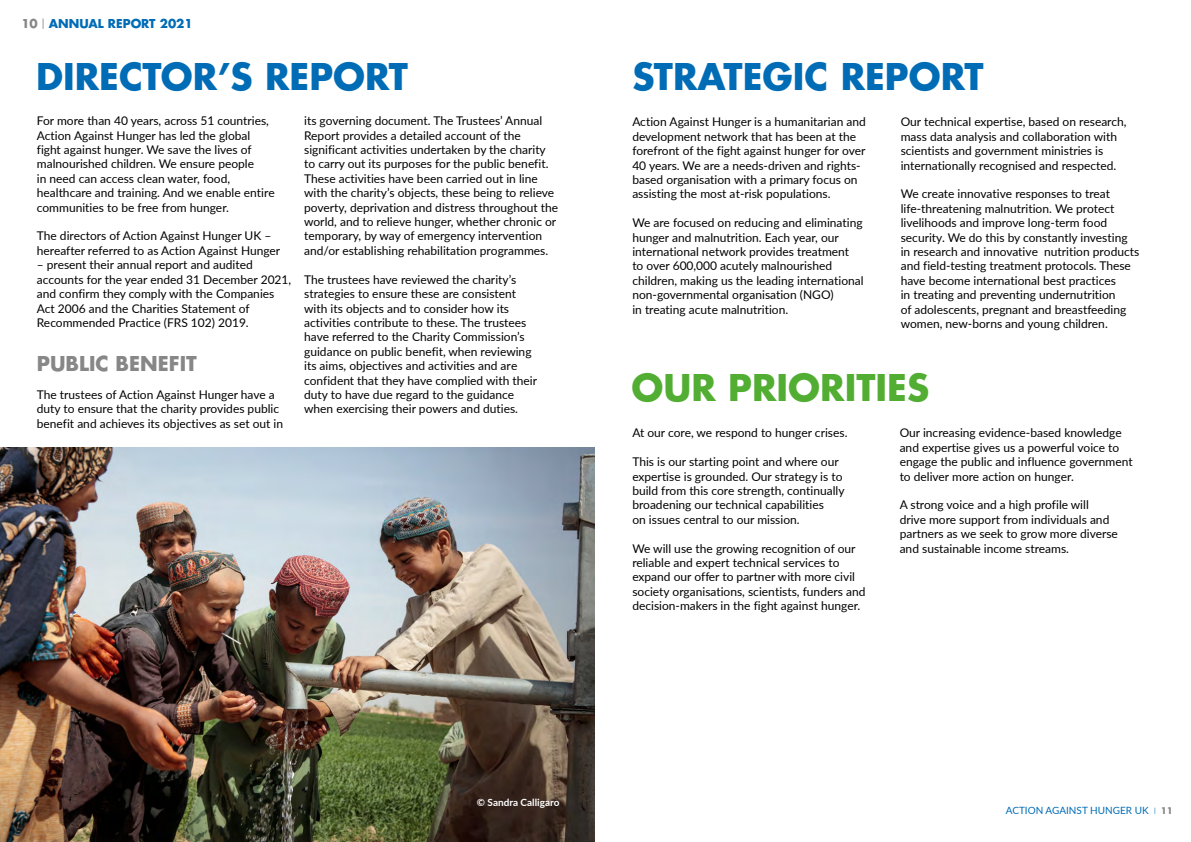
<style>
.page{position:relative;width:1191px;height:842px;background:#fff}
.page>*{position:absolute;margin:0;border:0;box-sizing:border-box;transform-origin:0 0}
.ToC_main_item{font:700 36px "Futura LT Pro";color:#006cb6}
.Body_Copy_Lato_12pt{font:700 36px "Futura LT Pro";color:#52ae32}
.Body_copy_Lato_12pt{font:700 20px "Futura LT Pro";color:#878787}
.Body_copy_Lato_12pt-2{font:12px/14.4px "Lato";color:#000}
.Body_Copy_Lato_12pt-2{font:12px/14.4px "Lato";color:#000}
.Priorities_list{font:12px/14.4px "Lato";color:#000}
.t1{font:700 12px "Futura LT Pro";color:#006cb6}
.t2{font:10px "Lato";color:#006cb6}
.t3{font:700 10px "Lato";color:#fff}
.s1{color:#878787}
.s2{font-family:"Lato";font-weight:400;font-size:11px;color:#878787}
.s3{font-weight:300;font-size:9px}
.s4{font-family:"Futura LT Pro";font-weight:700;font-size:9px;color:#878787}
</style>
<div class="page">
<img style="left:0;top:448px;width:594px;height:394px">
<p class="t1" style="left:21px;top:15px;width:173px"><span class="s1">10</span> <span class="s2">|</span> ANNUAL REPORT 2021</p>
<p class="ToC_main_item" style="left:36px;top:48px;width:373px">DIRECTOR’S REPORT</p>
<p class="Body_copy_Lato_12pt-2" style="left:37px;top:113px;width:239px">For more than 40 years, across 51 countries, Action Against Hunger has led the global fight against hunger. We save the lives of malnourished children. We ensure people<br>in need can access clean water, food, healthcare and training. And we enable entire communities to be free from hunger.</p>
<p class="Body_copy_Lato_12pt-2" style="left:37px;top:228px;width:245px">The directors of Action Against Hunger UK – hereafter referred to as Action Against Hunger</p>
<p class="Body_copy_Lato_12pt-2" style="left:37px;top:257px;width:256px">– present their annual report and audited accounts for the year ended 31 December 2021, and confirm they comply with the Companies Act 2006 and the Charities Statement of Recommended Practice (FRS 102) 2019.</p>
<p class="Body_copy_Lato_12pt" style="left:37px;top:348px;width:161px">PUBLIC BENEFIT</p>
<p class="Body_copy_Lato_12pt-2" style="left:37px;top:387px;width:248px">The trustees of Action Against Hunger have a duty to ensure that the charity provides public benefit and achieves its objectives as set out in</p>
<p class="Body_copy_Lato_12pt-2" style="left:304px;top:113px;width:246px">its governing document. The Trustees’ Annual Report provides a detailed account of the significant activities undertaken by the charity to carry out its purposes for the public benefit.</p>
<p class="Body_copy_Lato_12pt-2" style="left:304px;top:171px;width:256px">These activities have been carried out in line with the charity’s objects, these being to relieve poverty, deprivation and distress throughout the world, and to relieve hunger, whether chronic or temporary, by way of emergency intervention and/or establishing rehabilitation programmes.</p>
<p class="Body_copy_Lato_12pt-2" style="left:304px;top:272px;width:234px">The trustees have reviewed the charity’s strategies to ensure these are consistent with its objects and to consider how its activities contribute to these. The trustees have referred to the Charity Commission’s guidance on public benefit, when reviewing its aims, objectives and activities and are confident that they have complied with their duty to have due regard to the guidance when exercising their powers and duties.</p>
<p class="ToC_main_item" style="left:632px;top:48px;width:353px">STRATEGIC REPORT</p>
<p class="Body_Copy_Lato_12pt-2" style="left:632px;top:114px;width:235px">Action Against Hunger is a humanitarian and development network that has been at the forefront of the fight against hunger for over 40 years. We are a needs-driven and rights&shy;based organisation with a primary focus on assisting the most at-risk populations.</p>
<p class="Body_Copy_Lato_12pt-2" style="left:632px;top:215px;width:233px">We are focused on reducing and eliminating hunger and malnutrition. Each year, our international network provides treatment<br>to over 600,000 acutely malnourished children, making us the leading international non-governmental organisation (NGO)<br>in treating acute malnutrition.</p>
<p class="Body_Copy_Lato_12pt-2" style="left:900px;top:114px;width:227px">Our technical expertise, based on research, mass data analysis and collaboration with scientists and government ministries is internationally recognised and respected.</p>
<p class="Body_Copy_Lato_12pt-2" style="left:900px;top:186px;width:240px">We create innovative responses to treat life-threatening malnutrition. We protect livelihoods and improve long-term food security. We do this by constantly investing in research and innovative nutrition products and field-testing treatment protocols. These have become international best practices<br>in treating and preventing undernutrition<br>of adolescents, pregnant and breastfeeding women, new-borns and young children.</p>
<p class="Body_Copy_Lato_12pt" style="left:631px;top:359px;width:299px">OUR PRIORITIES</p>
<p class="Priorities_list" style="left:632px;top:425px;width:217px">At our core, we respond to hunger crises.</p>
<p class="Priorities_list" style="left:632px;top:454px;width:214px">This is our starting point and where our expertise is grounded. Our strategy is to build from this core strength, continually broadening our technical capabilities<br>on issues central to our mission.</p>
<p class="Priorities_list" style="left:632px;top:541px;width:235px">We will use the growing recognition of our reliable and expert technical services to expand our offer to partner with more civil society organisations, scientists, funders and decision-makers in the fight against hunger.</p>
<p class="Priorities_list" style="left:899px;top:425px;width:234px">Our increasing evidence-based knowledge and expertise gives us a powerful voice to engage the public and influence government to deliver more action on hunger.</p>
<p class="Priorities_list" style="left:899px;top:497px;width:220px">A strong voice and a high profile will drive more support from individuals and partners as we seek to grow more diverse and sustainable income streams.</p>
<p class="t3" style="left:477px;top:795px;width:84px">© Sandra Calligaro</p>
<p class="t2" style="left:1005px;top:803px;width:169px">ACTION AGAINST HUNGER UK <span class="s3">I</span> <span class="s4">11</span></p>
</div>
